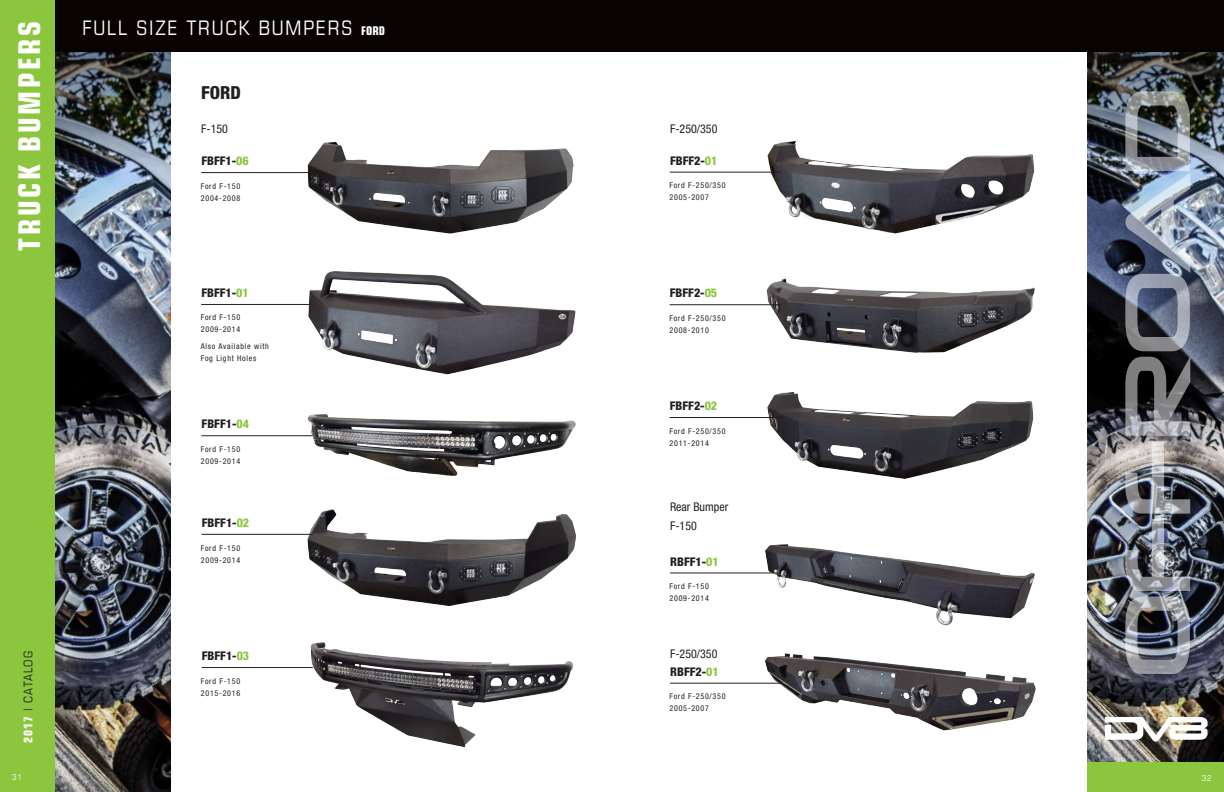
<style>
.page{position:relative;width:1224px;height:792px;background:#fff}
.page>*{position:absolute;margin:0;border:0;box-sizing:border-box;transform-origin:0 0}
.t1{font:700 condensed 30px "Eurostile LT Std";letter-spacing:.09em;color:#fff}
.t2{font:condensed 20px "Eurostile LT Std";letter-spacing:.09em;color:#fff}
.t3{font:800 condensed 18px "Helvetica Neue LT Std";color:#231f20}
.t4{font:800 condensed 12px "Helvetica Neue LT Std";color:#231f20}
.t5{font:condensed 12px "Helvetica Neue LT Std";color:#231f20}
.t6{font:condensed 12px "Eurostile LT Std";letter-spacing:.09em;color:#231f20}
.t7{font:condensed 8px/12px "Helvetica Neue LT Std";letter-spacing:.09em;color:#231f20}
.t8{font:condensed 8px "Eurostile LT Std";color:#fff}
.s1{font-weight:700;color:#fff}
.s2{font-weight:700;font-size:12px}
.s3{color:#8bc63e}
</style>
<div class="page">
<img style="left:1087px;top:52px;width:137px;height:710px">
<div style="left:1087px;top:762px;width:137px;height:30px;background:#8bc63e"></div>
<img style="left:55px;top:52px;width:116px;height:740px">
<div style="left:0;top:0;width:1224px;height:52px;background:#080302"></div>
<div style="left:0;top:0;width:55px;height:792px;background:#8bc63e"></div>
<img style="left:299px;top:509px;width:278px;height:97px">
<img style="left:1125px;top:91px;width:65px;height:583px">
<svg style="left:1105px;top:717px;width:103px;height:25px"></svg>
<hr style="left:202px;top:534px;width:111px;height:1px;background:#231f20">
<img style="left:298px;top:141px;width:276px;height:93px">
<hr style="left:201px;top:172px;width:111px;height:1px;background:#231f20">
<img style="left:767px;top:392px;width:267px;height:87px">
<img style="left:299px;top:414px;width:277px;height:62px">
<hr style="left:670px;top:417px;width:111px;height:1px;background:#231f20">
<hr style="left:201px;top:436px;width:111px;height:1px;background:#231f20">
<img style="left:308px;top:271px;width:268px;height:104px">
<hr style="left:201px;top:304px;width:111px;height:1px;background:#231f20">
<img style="left:299px;top:642px;width:274px;height:106px">
<hr style="left:202px;top:667px;width:111px;height:1px;background:#231f20">
<img style="left:757px;top:278px;width:278px;height:75px">
<hr style="left:670px;top:304px;width:111px;height:1px;background:#231f20">
<img style="left:758px;top:141px;width:277px;height:93px">
<hr style="left:670px;top:172px;width:111px;height:1px;background:#231f20">
<img style="left:754px;top:544px;width:281px;height:82px">
<img style="left:754px;top:653px;width:282px;height:78px">
<hr style="left:670px;top:573px;width:111px;height:1px;background:#231f20">
<hr style="left:670px;top:683px;width:111px;height:1px;background:#231f20">
<h1 class="t1" style="left:11px;top:251px;width:231px;rotate:-90deg">TRUCK BUMPERS</h1>
<h3 class="t6" style="left:21px;top:743px;width:94px;rotate:-90deg"><span class="s1">2017</span> | CATALOG</h3>
<p class="t8" style="left:12px;top:772px;width:11px">31</p>
<h2 class="t2" style="left:82px;top:16px;width:304px">FULL SIZE TRUCK BUMPERS <span class="s2">FORD</span></h2>
<h3 class="t3" style="left:201px;top:81px;width:41px">FORD</h3>
<h3 class="t5" style="left:201px;top:122px;width:28px">F-150</h3>
<h3 class="t5" style="left:670px;top:122px;width:49px">F-250/350</h3>
<h3 class="t4" style="left:201px;top:153px;width:49px">FBFF1-<span class="s3">06</span></h3>
<h3 class="t4" style="left:670px;top:153px;width:49px">FBFF2-<span class="s3">01</span></h3>
<p class="t7" style="left:201px;top:180px;width:41px">Ford F-150<br>2004-2008</p>
<p class="t7" style="left:670px;top:179px;width:57px">Ford F-250/350<br>2005-2007</p>
<h3 class="t4" style="left:201px;top:285px;width:49px">FBFF1-<span class="s3">01</span></h3>
<p class="t7" style="left:201px;top:311px;width:41px">Ford F-150<br>2009-2014</p>
<p class="t7" style="left:201px;top:340px;width:70px">Also Available with<br>Fog Light Holes</p>
<h3 class="t4" style="left:202px;top:417px;width:49px">FBFF1-<span class="s3">04</span></h3>
<p class="t7" style="left:201px;top:443px;width:41px">Ford F-150<br>2009-2014</p>
<h3 class="t4" style="left:202px;top:515px;width:49px">FBFF1-<span class="s3">02</span></h3>
<p class="t7" style="left:201px;top:542px;width:41px">Ford F-150<br>2009-2014</p>
<h3 class="t4" style="left:202px;top:648px;width:49px">FBFF1-<span class="s3">03</span></h3>
<p class="t7" style="left:201px;top:675px;width:41px">Ford F-150<br>2015-2016</p>
<h3 class="t4" style="left:670px;top:286px;width:49px">FBFF2-<span class="s3">05</span></h3>
<p class="t7" style="left:670px;top:312px;width:57px">Ford F-250/350<br>2008-2010</p>
<h3 class="t4" style="left:670px;top:398px;width:49px">FBFF2-<span class="s3">02</span></h3>
<p class="t7" style="left:670px;top:426px;width:57px">Ford F-250/350<br>2011-2014</p>
<h3 class="t5" style="left:670px;top:500px;width:60px">Rear Bumper</h3>
<h3 class="t5" style="left:670px;top:519px;width:28px">F-150</h3>
<h3 class="t4" style="left:670px;top:554px;width:50px">RBFF1-<span class="s3">01</span></h3>
<p class="t7" style="left:670px;top:580px;width:41px">Ford F-150<br>2009-2014</p>
<h3 class="t5" style="left:670px;top:647px;width:49px">F-250/350</h3>
<h3 class="t4" style="left:670px;top:664px;width:50px">RBFF2-<span class="s3">01</span></h3>
<p class="t7" style="left:670px;top:690px;width:57px">Ford F-250/350<br>2005-2007</p>
<p class="t8" style="left:1202px;top:773px;width:11px">32</p>
</div>
